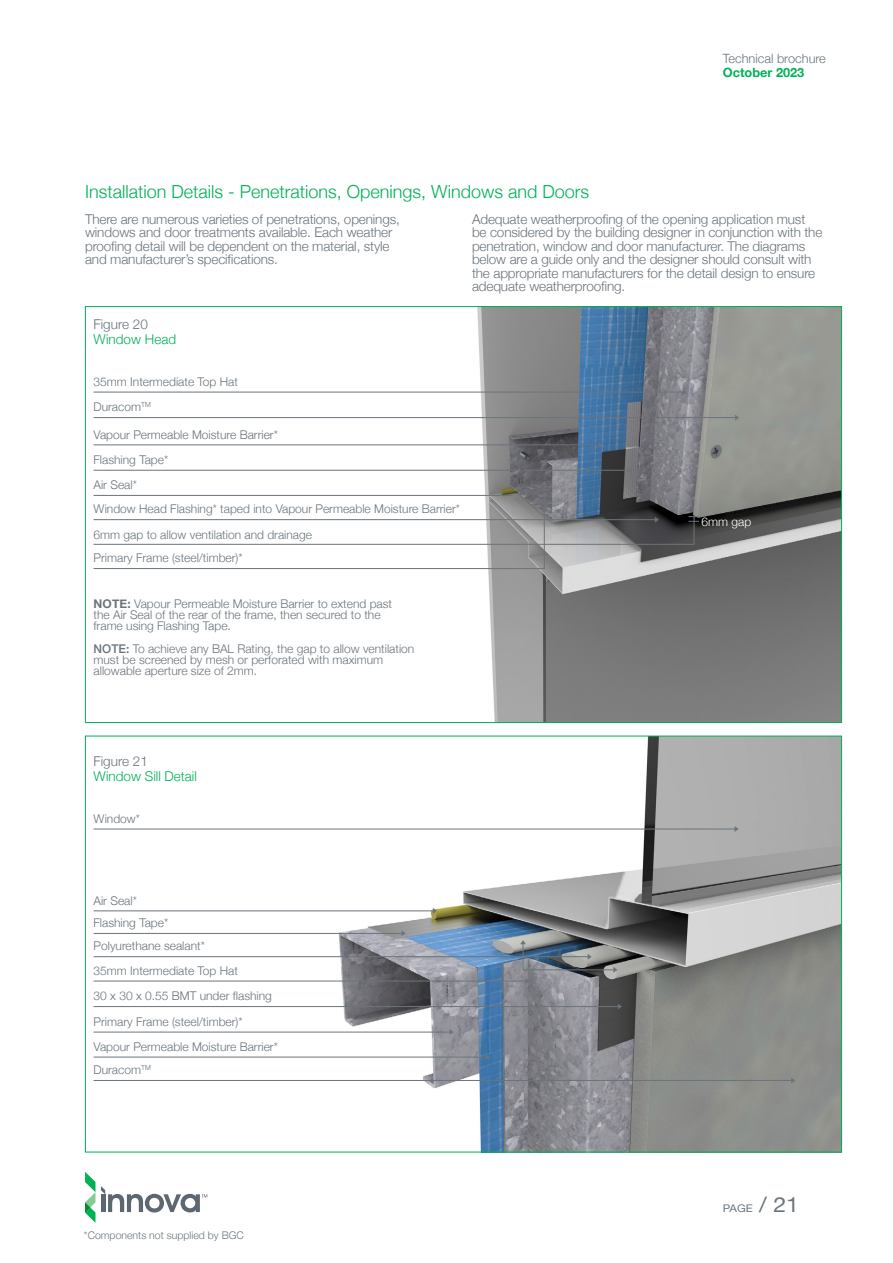
<style>
.page{position:relative;width:893px;height:1263px;background:#fff}
.page>*{position:absolute;margin:0;border:0;box-sizing:border-box;transform-origin:0 0}
.t1{font:300 18px "Helvetica Neue";color:#00b156}
.t2{font:300 13.5px/13.5px "Helvetica Neue";letter-spacing:-.01em;color:#6a747b}
.t3{font:300 13.5px "Helvetica Neue";color:#00b156}
.t4{font:300 12.75px "Helvetica Neue";color:#6a747b}
.t5{font:700 12.75px "Helvetica Neue";color:#00b156}
.t6{font:300 12px/11.2px "Helvetica Neue";color:#6a747b}
.t7{font:300 12px "Helvetica Neue";color:#fff}
.t8{font:300 10.5px "Helvetica Neue";color:#6a747b}
.t9{font:10.5px "Helvetica Neue";color:#6a747b;scale:1.1 1}
.s1{font-weight:700}
.s2{font-weight:500}
.s3{font-size:21px}
</style>
<div class="page">
<img style="left:206px;top:738px;width:634px;height:412px">
<svg style="left:101px;top:1186px;width:106px;height:26px"></svg>
<svg style="left:85px;top:1172px;width:10px;height:51px"></svg>
<img style="left:244px;top:308px;width:596px;height:413px">
<hr style="left:94px;top:444px;width:507px;height:1px;background:#6a747b">
<hr style="left:94px;top:1057px;width:394px;height:1px;background:#6a747b">
<hr style="left:94px;top:470px;width:536px;height:1px;background:#6a747b">
<hr style="left:94px;top:1006px;width:525px;height:1px;background:#6a747b">
<hr style="left:94px;top:829px;width:643px;height:1px;background:#6a747b">
<hr style="left:94px;top:417px;width:643px;height:1px;background:#6a747b">
<hr style="left:94px;top:1080px;width:700px;height:1px;background:#6a747b">
<hr style="left:94px;top:392px;width:591px;height:1px;background:#6a747b">
<hr style="left:94px;top:981px;width:433px;height:1px;background:#6a747b">
<hr style="left:94px;top:956px;width:495px;height:1px;background:#6a747b">
<hr style="left:94px;top:1032px;width:358px;height:1px;background:#6a747b">
<hr style="left:94px;top:910px;width:341px;height:1px;background:#6a747b">
<hr style="left:94px;top:933px;width:309px;height:1px;background:#6a747b">
<svg style="left:683px;top:389px;width:4px;height:6px"></svg>
<svg style="left:735px;top:415px;width:4px;height:6px"></svg>
<svg style="left:599px;top:442px;width:4px;height:6px"></svg>
<svg style="left:628px;top:467px;width:4px;height:6px"></svg>
<svg style="left:93px;top:481px;width:606px;height:88px"></svg>
<svg style="left:735px;top:826px;width:4px;height:6px"></svg>
<svg style="left:433px;top:908px;width:4px;height:6px"></svg>
<svg style="left:402px;top:930px;width:4px;height:6px"></svg>
<svg style="left:450px;top:1029px;width:4px;height:6px"></svg>
<svg style="left:486px;top:1054px;width:4px;height:6px"></svg>
<svg style="left:791px;top:1077px;width:4px;height:6px"></svg>
<svg style="left:618px;top:1003px;width:4px;height:6px"></svg>
<svg style="left:520px;top:940px;width:97px;height:44px;background:#737a82"></svg>
<h1 class="t1" style="left:85px;top:177px;width:506px">Installation Details - Penetrations, Openings, Windows and Doors</h1>
<p class="t4" style="left:723px;top:49px;width:105px">Technical brochure</p>
<p class="t5" style="left:723px;top:62px;width:83px">October 2023</p>
<p class="t2" style="left:85px;top:211px;width:316px">There are numerous varieties of penetrations, openings, windows and door treatments available. Each weather proofing detail will be dependent on the material, style and manufacturer’s specifications.</p>
<p class="t2" style="left:94px;top:316px;width:56px">Figure 20</p>
<p class="t3" style="left:94px;top:328px;width:84px">Window Head</p>
<p class="t2" style="left:472px;top:211px;width:352px">Adequate weatherproofing of the opening application must be considered by the building designer in conjunction with the penetration, window and door manufacturer. The diagrams below are a guide only and the designer should consult with the appropriate manufacturers for the detail design to ensure adequate weatherproofing.</p>
<p class="t6" style="left:94px;top:375px;width:146px">35mm Intermediate Top Hat</p>
<p class="t6" style="left:94px;top:400px;width:59px">Duracom<sup>TM</sup></p>
<p class="t6" style="left:94px;top:428px;width:186px">Vapour Permeable Moisture Barrier*</p>
<p class="t6" style="left:94px;top:453px;width:76px">Flashing Tape*</p>
<p class="t6" style="left:94px;top:472px;width:368px;line-height:24.3px">Air Seal*<br>Window Head Flashing* taped into Vapour Permeable Moisture Barrier*</p>
<p class="t6" style="left:94px;top:528px;width:220px">6mm gap to allow ventilation and drainage</p>
<p class="t6" style="left:94px;top:551px;width:151px">Primary Frame (steel/timber)*</p>
<p class="t6" style="left:94px;top:597px;width:300px"><span class="s1">NOTE:</span> Vapour Permeable Moisture Barrier to extend past the Air Seal of the rear of the frame, then secured to the frame using Flashing Tape.</p>
<p class="t6" style="left:94px;top:642px;width:322px"><span class="s2">NOTE:</span> To achieve any BAL Rating, the gap to allow ventilation must be screened by mesh or perforated with maximum allowable aperture size of 2mm.</p>
<p class="t7" style="left:702px;top:512px;width:51px">6mm gap</p>
<p class="t2" style="left:94px;top:753px;width:56px">Figure 21</p>
<p class="t3" style="left:94px;top:765px;width:105px">Window Sill Detail</p>
<p class="t6" style="left:94px;top:812px;width:48px">Window*</p>
<p class="t6" style="left:94px;top:888px;width:76px;line-height:22.5px">Air Seal*<br>Flashing Tape*</p>
<p class="t6" style="left:94px;top:940px;width:113px">Polyurethane sealant*</p>
<p class="t6" style="left:94px;top:964px;width:146px">35mm Intermediate Top Hat</p>
<p class="t6" style="left:94px;top:989px;width:180px">30 x 30 x 0.55 BMT under flashing</p>
<p class="t6" style="left:94px;top:1015px;width:151px">Primary Frame (steel/timber)*</p>
<p class="t6" style="left:94px;top:1040px;width:186px">Vapour Permeable Moisture Barrier*</p>
<p class="t6" style="left:94px;top:1063px;width:59px">Duracom<sup>TM</sup></p>
<p class="t8" style="left:84px;top:1227px;width:161px">*Components not supplied by BGC</p>
<p class="t9" style="left:723px;top:1201px;width:71px">PAGE <span class="s3">/ 21</span></p>
</div>
